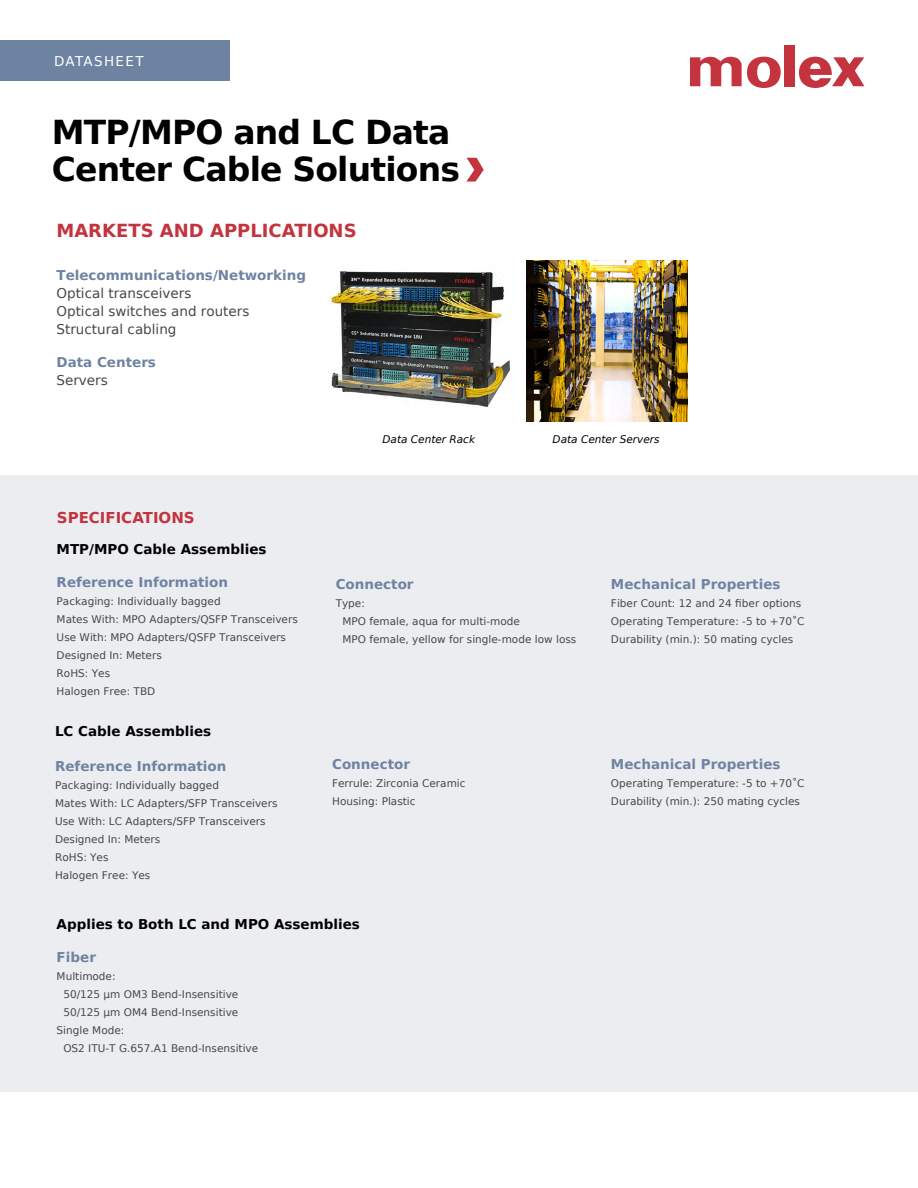
<style>
.page{position:relative;width:918px;height:1188px;background:#fff}
.page>*{position:absolute;margin:0;border:0;box-sizing:border-box;transform-origin:0 0}
.t1{font:700 33px/37.5px "Bitstream Vera Sans";letter-spacing:-.025em;color:#000}
.t2{font:700 18px "Bitstream Vera Sans";color:#c3343e}
.t3{font:700 15px "Bitstream Vera Sans";color:#c3343e}
.t4{font:700 13.5px "Bitstream Vera Sans";color:#6e83a2}
.t5{font:700 13.5px "Bitstream Vera Sans";color:#000}
.t6{font:13.5px/18px "Bitstream Vera Sans";color:#484848}
.t7{font:13.5px "Bitstream Vera Sans";letter-spacing:.1em;color:#fff}
.t8{font:10.5px/18px "Bitstream Vera Sans";color:#484848}
.t9{font:italic 10.5px "Bitstream Vera Sans";color:#000}
</style>
<div class="page">
<div style="left:0;top:40px;width:230px;height:41px;background:#6e83a2"></div>
<div style="left:784px;top:45px;width:11px;height:41px;background:#c3343e"></div>
<svg style="left:690px;top:56px;width:91px;height:32px"></svg>
<svg style="left:799px;top:57px;width:65px;height:31px"></svg>
<img style="left:330px;top:271px;width:180px;height:136px">
<img style="left:526px;top:260px;width:162px;height:162px">
<div style="left:0;top:475px;width:918px;height:616px;background:#ecedf1"></div>
<svg style="left:466px;top:158px;width:18px;height:24px"></svg>
<p class="t7" style="left:54px;top:53px;width:91px">DATASHEET</p>
<h1 class="t1" style="left:52px;top:114px;width:410px">MTP/MPO and LC Data<br>Center Cable Solutions</h1>
<h2 class="t2" style="left:56px;top:220px;width:302px">MARKETS AND APPLICATIONS</h2>
<p class="t4" style="left:56px;top:267px;width:251px">Telecommunications/Networking</p>
<p class="t6" style="left:56px;top:284px;width:194px">Optical transceivers<br>Optical switches and routers<br>Structural cabling</p>
<p class="t4" style="left:56px;top:354px;width:101px">Data Centers</p>
<p class="t6" style="left:56px;top:371px;width:53px">Servers</p>
<h3 class="t3" style="left:57px;top:509px;width:139px">SPECIFICATIONS</h3>
<p class="t5" style="left:57px;top:541px;width:211px">MTP/MPO Cable Assemblies</p>
<p class="t4" style="left:57px;top:574px;width:173px">Reference Information</p>
<p class="t8" style="left:57px;top:592px;width:243px">Packaging: Individually bagged<br>Mates With: MPO Adapters/QSFP Transceivers<br>Use With: MPO Adapters/QSFP Transceivers<br>Designed In: Meters<br>RoHS: Yes<br>Halogen Free: TBD</p>
<p class="t5" style="left:55px;top:723px;width:158px">LC Cable Assemblies</p>
<p class="t4" style="left:55px;top:758px;width:173px">Reference Information</p>
<p class="t8" style="left:55px;top:776px;width:224px">Packaging: Individually bagged<br>Mates With: LC Adapters/SFP Transceivers<br>Use With: LC Adapters/SFP Transceivers<br>Designed In: Meters<br>RoHS: Yes<br>Halogen Free: Yes</p>
<p class="t9" style="left:382px;top:434px;width:94px">Data Center Rack</p>
<p class="t9" style="left:553px;top:434px;width:108px">Data Center Servers</p>
<p class="t4" style="left:336px;top:576px;width:79px">Connector</p>
<p class="t8" style="left:342px;top:594px;width:236px;text-indent:-7px">Type:<br>MPO female, aqua for multi-mode<br>MPO female, yellow for single-mode low loss</p>
<p class="t4" style="left:611px;top:576px;width:171px">Mechanical Properties</p>
<p class="t8" style="left:611px;top:594px;width:195px">Fiber Count: 12 and 24 fiber options<br>Operating Temperature: -5 to +70˚C<br>Durability (min.): 50 mating cycles</p>
<p class="t4" style="left:332px;top:757px;width:79px">Connector</p>
<p class="t8" style="left:332px;top:775px;width:135px">Ferrule: Zirconia Ceramic<br>Housing: Plastic</p>
<p class="t4" style="left:611px;top:757px;width:171px">Mechanical Properties</p>
<p class="t8" style="left:611px;top:775px;width:195px">Operating Temperature: -5 to +70˚C<br>Durability (min.): 250 mating cycles</p>
<p class="t5" style="left:57px;top:916px;width:305px">Applies to Both LC and MPO Assemblies</p>
<p class="t4" style="left:57px;top:949px;width:41px">Fiber</p>
<p class="t8" style="left:57px;top:967px;width:60px">Multimode:</p>
<p class="t8" style="left:63px;top:985px;width:177px">50/125 µm OM3 Bend-Insensitive</p>
<p class="t8" style="left:63px;top:1003px;width:177px">50/125 µm OM4 Bend-Insensitive</p>
<p class="t8" style="left:57px;top:1021px;width:69px">Single Mode:</p>
<p class="t8" style="left:63px;top:1039px;width:196px">OS2 ITU-T G.657.A1 Bend-Insensitive</p>
</div>
